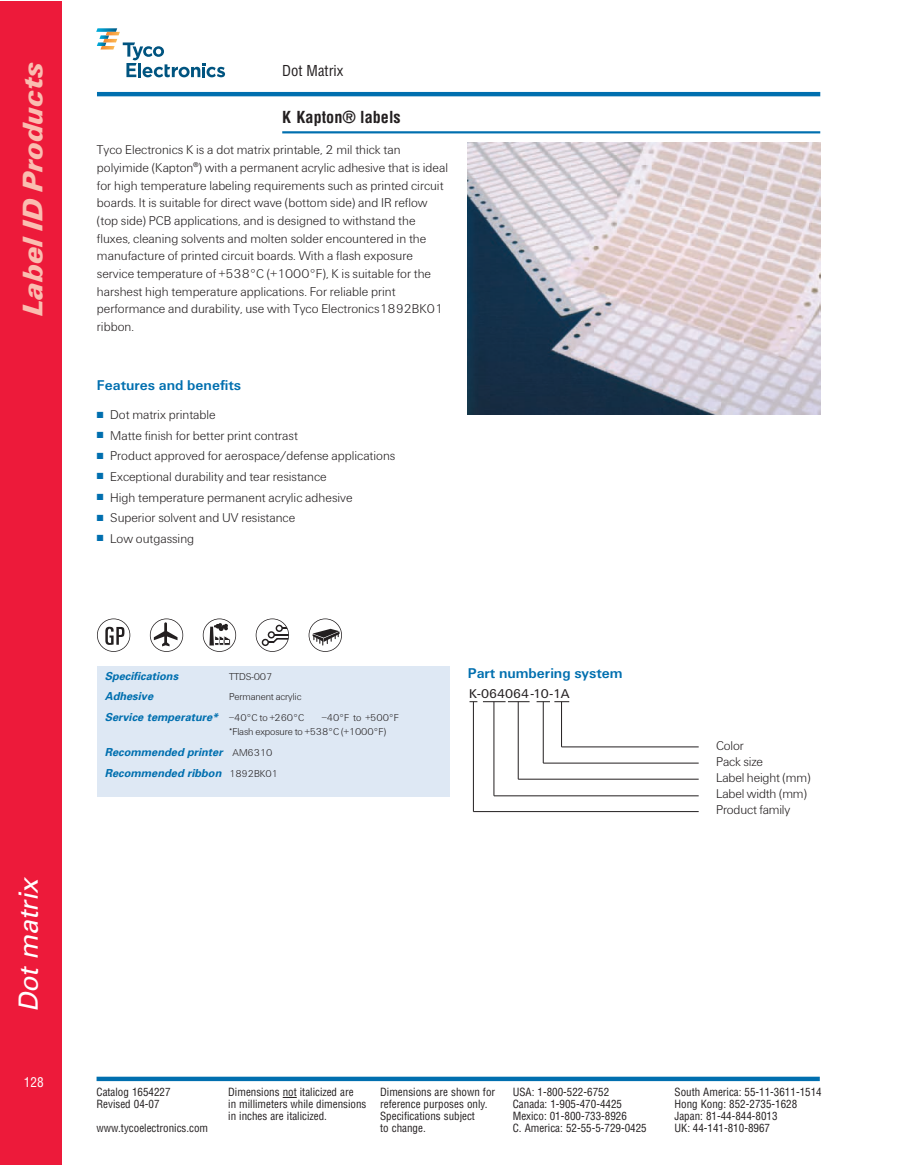
<style>
.page{position:relative;width:918px;height:1165px;background:#fff}
.page>*{position:absolute;margin:0;border:0;box-sizing:border-box;transform-origin:0 0}
.t1{font:italic 900 29.4px "U76 Univers";color:#fabeb1}
.t2{font:italic 26.4px "Univers";color:#fff}
.t3{font:700 condensed 16.2px "Helvetica";color:#231f20}
.t4{font:700 14.7px "U65 Univers";color:#006faf}
.t5{font:condensed 14.7px "Helvetica";color:#231f20}
.t6{font:300 13.2px/17.7px "U45 Univers";color:#231f20}
.t7{font:13.2px "U55 Univers";color:#231f20}
.t8{font:condensed 13.2px "Helvetica";color:#fff}
.t9{font:condensed 10.95px "Helvetica";color:#231f20}
.t10{font:italic 700 10.95px/20.5px "Univers";color:#006faf}
.t11{font:300 10.35px/14.7px "U45 Univers";letter-spacing:-.01em;color:#231f20}
.s1{color:#006faf}
.s2{font-family:"U45 Univers";font-weight:300;font-style:normal;font-size:10.35px;color:#231f20}
</style>
<div class="page">
<div style="left:0;top:1px;width:62px;height:1163px;background:#ed1a3a"></div>
<svg style="left:283px;top:1096px;width:13px;height:1px"></svg>
<svg style="left:97px;top:1076px;width:723px;height:4px;background:#2c88bc"></svg>
<hr style="left:282px;top:131px;width:538px;height:2px;background:#006faf">
<hr style="left:97px;top:92px;width:723px;height:4px;background:#006faf">
<svg style="left:97px;top:28px;width:128px;height:49px"></svg>
<div style="left:97px;top:665px;width:353px;height:131px;background:#dee8f4"></div>
<img style="left:467px;top:143px;width:353px;height:271px">
<svg style="left:483px;top:701px;width:47px;height:1px"></svg>
<svg style="left:537px;top:701px;width:32px;height:1px"></svg>
<hr style="left:562px;top:746px;width:137px;height:1px;background:#231f20">
<hr style="left:543px;top:762px;width:156px;height:1px;background:#231f20">
<hr style="left:518px;top:778px;width:181px;height:1px;background:#231f20">
<hr style="left:473px;top:811px;width:226px;height:1px;background:#231f20">
<hr style="left:494px;top:795px;width:205px;height:1px;background:#231f20">
<hr style="left:473px;top:701px;width:1px;height:110px;background:#231f20">
<hr style="left:494px;top:701px;width:1px;height:94px;background:#231f20">
<hr style="left:518px;top:701px;width:1px;height:78px;background:#231f20">
<hr style="left:543px;top:701px;width:1px;height:62px;background:#231f20">
<hr style="left:561px;top:701px;width:1px;height:45px;background:#231f20">
<svg style="left:98px;top:620px;width:32px;height:31px"></svg>
<div style="left:97px;top:618px;width:33px;height:33px;border:1px solid #231f20;border-radius:50%"></div>
<svg style="left:256px;top:618px;width:33px;height:33px"></svg>
<div style="left:262px;top:638px;width:7px;height:8px;border:1px solid #231f20;border-radius:50%"></div>
<div style="left:276px;top:624px;width:7px;height:8px;border:1px solid #231f20;border-radius:50%"></div>
<svg style="left:268px;top:627px;width:21px;height:16px"></svg>
<div style="left:256px;top:618px;width:33px;height:33px;border:1px solid #231f20;border-radius:50%"></div>
<svg style="left:309px;top:620px;width:33px;height:31px"></svg>
<div style="left:309px;top:618px;width:33px;height:33px;border:1px solid #231f20;border-radius:50%"></div>
<svg style="left:150px;top:618px;width:33px;height:33px"></svg>
<svg style="left:154px;top:622px;width:24px;height:24px"></svg>
<div style="left:150px;top:618px;width:33px;height:33px;border:1px solid #231f20;border-radius:50%"></div>
<svg style="left:203px;top:618px;width:33px;height:33px"></svg>
<svg style="left:209px;top:623px;width:22px;height:23px"></svg>
<div style="left:203px;top:618px;width:33px;height:33px;border:1px solid #231f20;border-radius:50%"></div>
<h1 class="t1" style="left:23px;top:316px;width:255px;rotate:-90deg">Label ID Products</h1>
<h2 class="t2" style="left:19px;top:1012px;width:140px;rotate:-90deg">Dot matrix</h2>
<p class="t8" style="left:24px;top:1076px;width:21px">128</p>
<p class="t5" style="left:282px;top:65px;width:63px">Dot Matrix</p>
<p class="t3" style="left:282px;top:111px;width:120px">K Kapton® labels</p>
<p class="t6" style="left:97px;top:142px;width:353px">Tyco Electronics K is a dot matrix printable, 2 mil thick tan polyimide (Kapton<sup>®</sup>) with a permanent acrylic adhesive that is ideal for high temperature labeling requirements such as printed circuit boards. It is suitable for direct wave (bottom side) and IR reflow (top side) PCB applications, and is designed to withstand the fluxes, cleaning solvents and molten solder encountered in the manufacture of printed circuit boards. With a flash exposure service temperature of +538°C (+1000°F), K is suitable for the harshest high temperature applications. For reliable print performance and durability, use with Tyco Electronics1892BK01 ribbon.</p>
<p class="t4" style="left:97px;top:380px;width:146px">Features and benefits</p>
<p class="t6" style="left:97px;top:407px;width:120px"><span class="s1">■</span> Dot matrix printable</p>
<p class="t6" style="left:97px;top:428px;width:202px"><span class="s1">■</span> Matte finish for better print contrast</p>
<p class="t6" style="left:97px;top:448px;width:300px"><span class="s1">■</span> Product approved for aerospace/defense applications</p>
<p class="t6" style="left:97px;top:469px;width:231px"><span class="s1">■</span> Exceptional durability and tear resistance</p>
<p class="t6" style="left:97px;top:489px;width:257px"><span class="s1">■</span> High temperature permanent acrylic adhesive</p>
<p class="t6" style="left:97px;top:510px;width:200px"><span class="s1">■</span> Superior solvent and UV resistance</p>
<p class="t6" style="left:97px;top:530px;width:99px"><span class="s1">■</span> Low outgassing</p>
<p class="t10" style="left:105px;top:666px;width:77px">Specifications</p>
<p class="t11" style="left:229px;top:669px;width:45px">TTDS-007</p>
<p class="t10" style="left:105px;top:687px;width:52px">Adhesive</p>
<p class="t11" style="left:229px;top:690px;width:74px">Permanent acrylic</p>
<p class="t10" style="left:105px;top:707px;width:201px">Service temperature* <span class="s2">– 4 0 ° C t o + 2 6 0 ° C</span></p>
<p class="t11" style="left:229px;top:710px;width:171px;text-indent:93px">–40°F to +500°F *Flash exposure to +538°C (+1000°F)</p>
<p class="t10" style="left:105px;top:742px;width:175px">Recommended printer <span class="s2">A M 6 3 1 0<br></span>Recommended ribbon <span class="s2">1 8 9 2 B K 0 1</span></p>
<p class="t4" style="left:468px;top:668px;width:156px">Part numbering system</p>
<p class="t7" style="left:469px;top:689px;width:102px">K-064064 -10-1A</p>
<p class="t6" style="left:716px;top:738px;width:96px;line-height:16.2px">Color<br>Pack size<br>Label height (mm)<br>Label width (mm)<br>Product family</p>
<p class="t9" style="left:97px;top:1088px;width:76px">Catalog 1654227</p>
<p class="t9" style="left:228px;top:1088px;width:127px">Dimensions not italicized are</p>
<p class="t9" style="left:380px;top:1088px;width:116px">Dimensions are shown for</p>
<p class="t9" style="left:513px;top:1088px;width:98px">USA: 1-800-522-6752</p>
<p class="t9" style="left:675px;top:1088px;width:149px">South America: 55-11-3611-1514</p>
<p class="t9" style="left:97px;top:1099px;width:65px">Revised 04-07</p>
<p class="t9" style="left:228px;top:1099px;width:261px">in millimeters while dimensions reference purposes only.</p>
<p class="t9" style="left:513px;top:1099px;width:111px">Canada: 1-905-470-4425</p>
<p class="t9" style="left:675px;top:1099px;width:124px">Hong Kong: 852-2735-1628</p>
<p class="t9" style="left:228px;top:1111px;width:100px">in inches are italicized.</p>
<p class="t9" style="left:380px;top:1111px;width:96px">Specifications subject</p>
<p class="t9" style="left:513px;top:1111px;width:116px">Mexico: 01-800-733-8926</p>
<p class="t9" style="left:675px;top:1111px;width:105px">Japan: 81-44-844-8013</p>
<p class="t9" style="left:97px;top:1123px;width:113px">www.tycoelectronics.com</p>
<p class="t9" style="left:380px;top:1123px;width:47px">to change.</p>
<p class="t9" style="left:513px;top:1123px;width:136px">C. America: 52-55-5-729-0425</p>
<p class="t9" style="left:675px;top:1123px;width:97px">UK: 44-141-810-8967</p>
</div>
